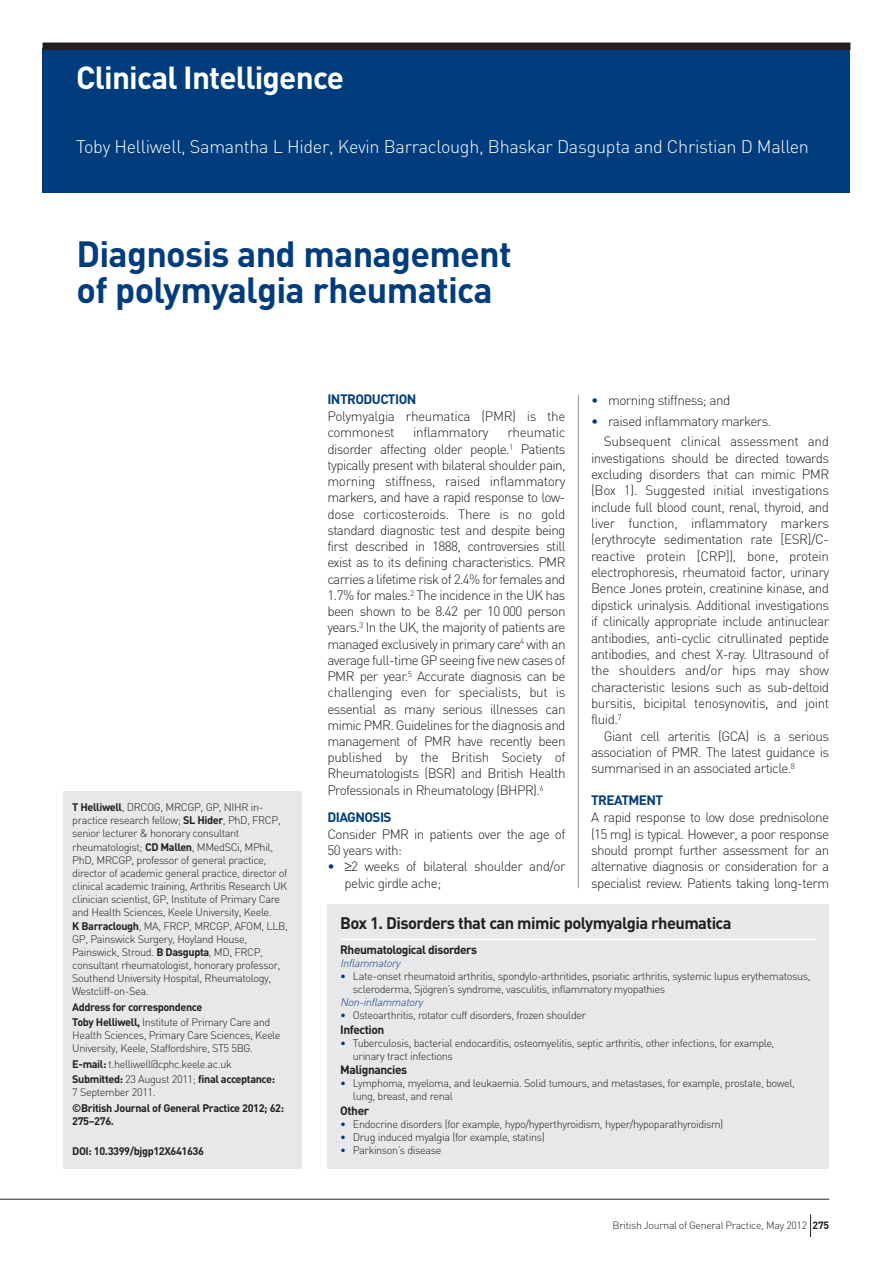
<style>
.page{position:relative;width:893px;height:1263px;background:#fff}
.page>*{position:absolute;margin:0;border:0;box-sizing:border-box;transform-origin:0 0}
.t1{font:700 36px/36px "DIN";letter-spacing:-.02em;color:#013d7d}
.t2{font:700 31.5px "DIN";letter-spacing:-.025em;color:#fff}
.t3{font:300 18px "DIN";letter-spacing:-.015em;color:#fff}
.t4{font:700 16.5px "DIN";letter-spacing:-.035em;color:#231f20}
.t5{font:300 13.5px/16.2px "DIN";letter-spacing:-.04em;color:#231f20;text-align:justify}
.t6{font:300 13.5px/20.5px "DIN";letter-spacing:-.02em;color:#231f20}
.t7{font:700 13.5px "DIN";letter-spacing:-.04em;color:#013c7b}
.t8{font:700 12px "DIN";letter-spacing:-.035em;color:#231f20}
.t9{font:300 10.8px/13.2px "DIN";letter-spacing:-.035em;color:#231f20}
.t10{font:700 10.8px/15.1px "DIN";letter-spacing:-.035em;color:#231f20}
.t11{font:italic 300 10.8px "DIN";color:#1a417c}
.t12{font:300 10.5px "DIN";letter-spacing:-.025em;color:#231f20}
.s1{font-weight:700}
.s2{font-weight:300}
.s3{color:#013775}
</style>
<div class="page">
<div style="left:43px;top:48px;width:807px;height:144px;background:#013d7d"></div>
<hr style="left:578px;top:395px;width:1px;height:493px;background:#939598">
<hr style="left:0;top:1199px;width:829px;height:1px;background:#231f20">
<svg style="left:810px;top:1214px;width:1px;height:23px"></svg>
<div style="left:64px;top:791px;width:238px;height:377px;background:#e7e8e9"></div>
<div style="left:43px;top:43px;width:807px;height:7px;background:#231f20"></div>
<div style="left:327px;top:904px;width:502px;height:264px;background:#e7e8e9"></div>
<hr style="left:340px;top:939px;width:476px;height:1px;background:#fff">
<h2 class="t2" style="left:76px;top:60px;width:269px">Clinical Intelligence</h2>
<h3 class="t3" style="left:76px;top:136px;width:734px">Toby Helliwell, Samantha L Hider, Kevin Barraclough, Bhaskar Dasgupta and Christian D Mallen</h3>
<h1 class="t1" style="left:77px;top:237px;width:437px">Diagnosis and management of polymyalgia rheumatica</h1>
<p class="t9" style="left:72px;top:800px;width:217px"><span class="s1">T Helliwell</span>, DRCOG, MRCGP, GP, NIHR in&shy;practice research fellow; <span class="s1">SL Hider</span>, PhD, FRCP, senior lecturer &amp; honorary consultant rheumatologist; <span class="s1">CD Mallen</span>, MMedSCi, MPhil, PhD, MRCGP, professor of general practice, director of academic general practice, director of clinical academic training, Arthritis Research UK clinician scientist, GP, Institute of Primary Care and Health Sciences, Keele University, Keele.<br><span class="s1">K Barraclough</span>, MA, FRCP, MRCGP, AFOM, LLB, GP, Painswick Surgery, Hoyland House, Painswick, Stroud. <span class="s1">B Dasgupta</span>, MD, FRCP, consultant rheumatologist, honorary professor, Southend University Hospital, Rheumatology, Westcliff-on-Sea.</p>
<p class="t10" style="left:72px;top:999px;width:200px">Address for correspondence<br>Toby Helliwell, <span class="s2">Institute of Primary Care and</span></p>
<p class="t9" style="left:72px;top:1029px;width:210px">Health Sciences, Primary Care Sciences, Keele<br>University, Keele, Staffordshire, ST5 5BG.</p>
<p class="t9" style="left:72px;top:1056px;width:204px;line-height:15.6px"><span class="s1">E-mail:</span> t.helliwell@cphc.keele.ac.uk<br><span class="s1">Submitted:</span> 23 August 2011; <span class="s1">final acceptance:</span></p>
<p class="t9" style="left:72px;top:1086px;width:85px">7 September 2011.</p>
<p class="t10" style="left:72px;top:1102px;width:213px;line-height:13px">©British Journal of General Practice 2012; 62:<br>275–276.</p>
<p class="t10" style="left:72px;top:1144px;width:133px">DOI: 10.3399/bjgp12X641636</p>
<p class="t7" style="left:327px;top:392px;width:91px">INTRODUCTION</p>
<p class="t5" style="left:327px;top:408px;width:240px">Polymyalgia rheumatica (PMR) is the commonest</p>
<p class="t5" style="left:327px;top:425px;width:240px;text-indent:180px">rheumatic disorder affecting older people.<sup>1</sup> Patients typically present with bilateral shoulder pain, morning stiffness, raised inflammatory markers, and have a rapid response to low&shy;dose corticosteroids. There is no gold standard diagnostic test and despite being first described in 1888, controversies still exist as to its defining characteristics. PMR carries a lifetime risk of 2.4% for females and 1.7% for males.<sup>2</sup> The incidence in the UK has been shown to be 8.42 per 10 000 person years.<sup>3</sup> In the UK, the majority of patients are managed exclusively in primary care<sup>4</sup> with an average full-time GP seeing five new cases of PMR per year.<sup>5</sup> Accurate diagnosis can be challenging even for specialists, but is essential as many serious illnesses can mimic PMR. Guidelines for the diagnosis and management of PMR have recently been published by the British Society of Rheumatologists (BSR) and British Health Professionals in Rheumatology (BHPR).<sup>6</sup></p>
<p class="t7" style="left:327px;top:809px;width:66px">DIAGNOSIS</p>
<p class="t5" style="left:327px;top:826px;width:240px">Consider PMR in patients over the age of<br>50 years with:</p>
<p class="t5" style="left:344px;top:859px;width:223px;text-indent:-17px"><span class="s3">•</span> ≥2 weeks of bilateral shoulder and/or pelvic girdle ache;</p>
<p class="t5" style="left:413px;top:425px;width:77px">inflammatory</p>
<p class="t5" style="left:591px;top:392px;width:141px"><span class="s3">•</span> morning stiffness; and</p>
<p class="t6" style="left:604px;top:411px;width:227px;text-indent:-13px"><span class="s3">•</span> raised inflammatory markers.<br>Subsequent clinical assessment and</p>
<p class="t5" style="left:591px;top:450px;width:240px">investigations should be directed towards excluding disorders that can mimic PMR (Box 1). Suggested initial investigations include full blood count, renal, thyroid, and liver function, inflammatory markers (erythrocyte sedimentation rate [ESR]/C&shy;reactive protein [CRP]), bone, protein electrophoresis, rheumatoid factor, urinary Bence Jones protein, creatinine kinase, and dipstick urinalysis. Additional investigations if clinically appropriate include antinuclear antibodies, anti-cyclic citrullinated peptide antibodies, and chest X-ray. Ultrasound of the shoulders and/or hips may show characteristic lesions such as sub-deltoid bursitis, bicipital tenosynovitis, and joint fluid.<sup>7</sup></p>
<p class="t5" style="left:591px;top:728px;width:240px;text-indent:13px">Giant cell arteritis (GCA) is a serious association of PMR. The latest guidance is summarised in an associated article.<sup>8</sup></p>
<p class="t7" style="left:591px;top:792px;width:74px">TREATMENT</p>
<p class="t5" style="left:591px;top:809px;width:240px">A rapid response to low dose prednisolone (15 mg) is typical. However, a poor response should prompt further assessment for an alternative diagnosis or consideration for a specialist review. Patients taking long-term</p>
<p class="t4" style="left:340px;top:914px;width:393px">Box 1. Disorders that can mimic polymyalgia rheumatica</p>
<p class="t8" style="left:340px;top:943px;width:139px">Rheumatological disorders</p>
<p class="t11" style="left:340px;top:957px;width:62px">Inflammatory</p>
<p class="t9" style="left:353px;top:970px;width:459px;text-indent:-13px"><span class="s3">•</span> Late-onset rheumatoid arthritis, spondylo-arthritides, psoriatic arthritis, systemic lupus erythematosus, scleroderma, Sjögren’s syndrome, vasculitis, inflammatory myopathies</p>
<p class="t11" style="left:340px;top:996px;width:84px">Non-inflammatory</p>
<p class="t9" style="left:340px;top:1009px;width:248px"><span class="s3">•</span> Osteoarthritis, rotator cuff disorders, frozen shoulder</p>
<p class="t8" style="left:340px;top:1022px;width:46px">Infection</p>
<p class="t9" style="left:353px;top:1036px;width:423px;text-indent:-13px"><span class="s3">•</span> Tuberculosis, bacterial endocarditis, osteomyelitis, septic arthritis, other infections, for example, urinary tract infections</p>
<p class="t8" style="left:340px;top:1063px;width:69px">Malignancies</p>
<p class="t9" style="left:353px;top:1077px;width:444px;text-indent:-13px"><span class="s3">•</span> Lymphoma, myeloma, and leukaemia. Solid tumours, and metastases, for example, prostate, bowel, lung, breast, and renal</p>
<p class="t8" style="left:340px;top:1103px;width:31px">Other</p>
<p class="t9" style="left:340px;top:1117px;width:385px"><span class="s3">•</span> Endocrine disorders (for example, hypo/hyperthyroidism, hyper/hypoparathyroidism)</p>
<p class="t9" style="left:340px;top:1130px;width:206px"><span class="s3">•</span> Drug induced myalgia (for example, statins)</p>
<p class="t9" style="left:340px;top:1143px;width:103px"><span class="s3">•</span> Parkinson’s disease</p>
<p class="t12" style="left:613px;top:1219px;width:218px">British Journal of General Practice, May 2012 <span class="s1">275</span></p>
</div>
